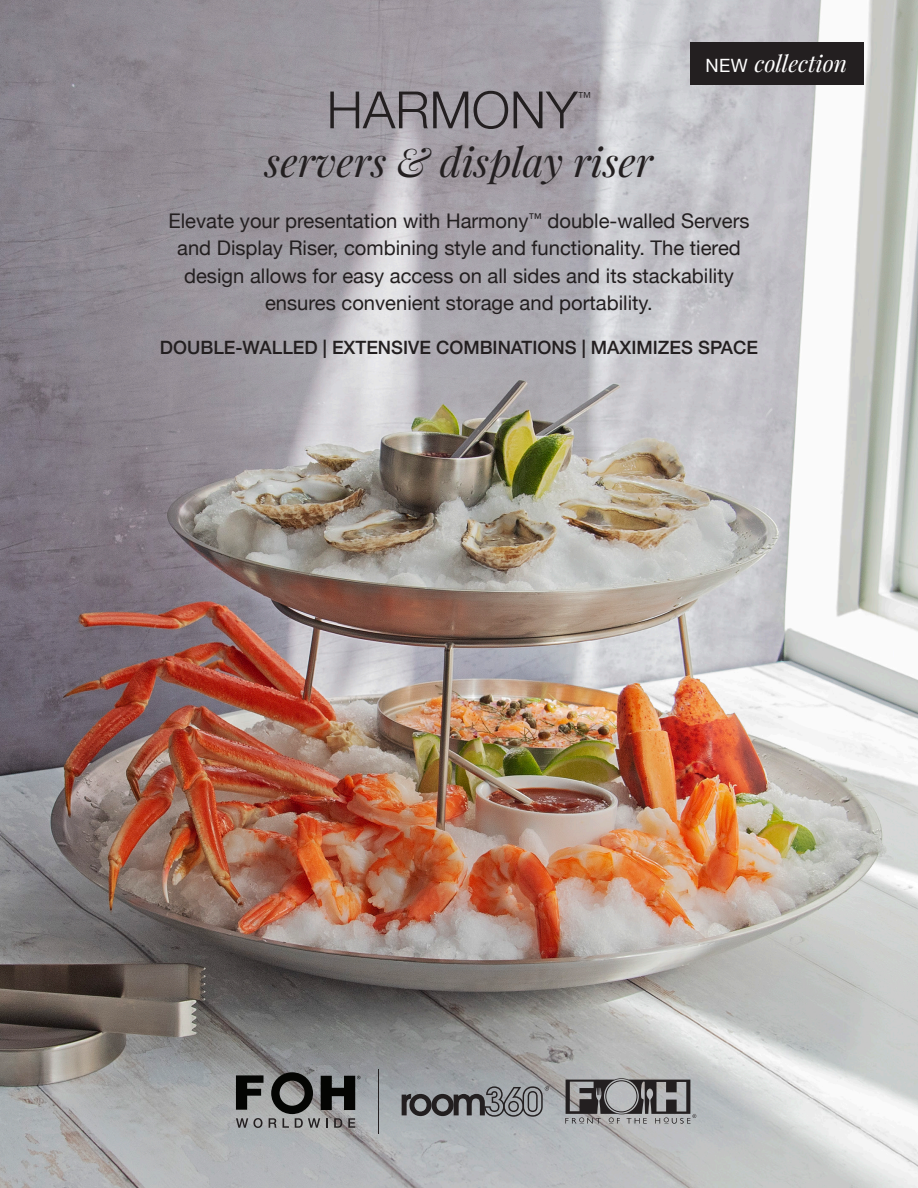
<style>
.page{position:relative;width:918px;height:1188px;background:#fff}
.page>*{position:absolute;margin:0;border:0;box-sizing:border-box;transform-origin:0 0}
.Opener_-_Collection_Name{font:300 51.45px "Helvetica Neue";color:#231f20}
.t1{font:italic 40.35px "Playfair Display";color:#231f20}
.t2{font:italic 22.95px "Playfair Display";color:#fff}
.t3{font:20.25px/27.6px "Helvetica Neue";color:#231f20;text-align:center}
.t4{font:500 18.3px "Helvetica Neue";color:#231f20}
.t5{font:18.3px "Helvetica Neue";color:#fff}
.Opener_-_Collection_Name-2{font:300 13.95px "Helvetica Neue";color:#231f20}
</style>
<div class="page">
<img style="left:0;top:0;width:918px;height:1188px">
<div style="left:691px;top:42px;width:173px;height:42px;background:#231f20"></div>
<svg style="left:402px;top:1086px;width:147px;height:31px;background:#797b7f"></svg>
<svg style="left:566px;top:1078px;width:130px;height:46px;background:#7e7e7f"></svg>
<hr style="left:378px;top:1069px;width:1px;height:65px;background:#231f20">
<svg style="left:236px;top:1072px;width:125px;height:56px;background:#676868"></svg>
<p class="t5" style="left:705px;top:52px;width:44px">NEW</p>
<p class="t2" style="left:755px;top:46px;width:94px">collection</p>
<p class="Opener_-_Collection_Name" style="left:327px;top:68px;width:252px">HARMONY</p>
<p class="Opener_-_Collection_Name-2" style="left:578px;top:86px;width:15px">™</p>
<p class="t1" style="left:265px;top:130px;width:390px">servers &amp; display riser</p>
<p class="t3" style="left:168px;top:208px;width:583px">Elevate your presentation with Harmony<sup>™</sup> double-walled Servers and Display Riser, combining style and functionality. The tiered design allows for easy access on all sides and its stackability ensures convenient storage and portability.</p>
<p class="t4" style="left:160px;top:333px;width:600px">DOUBLE-WALLED | EXTENSIVE COMBINATIONS | MAXIMIZES SPACE</p>
</div>
